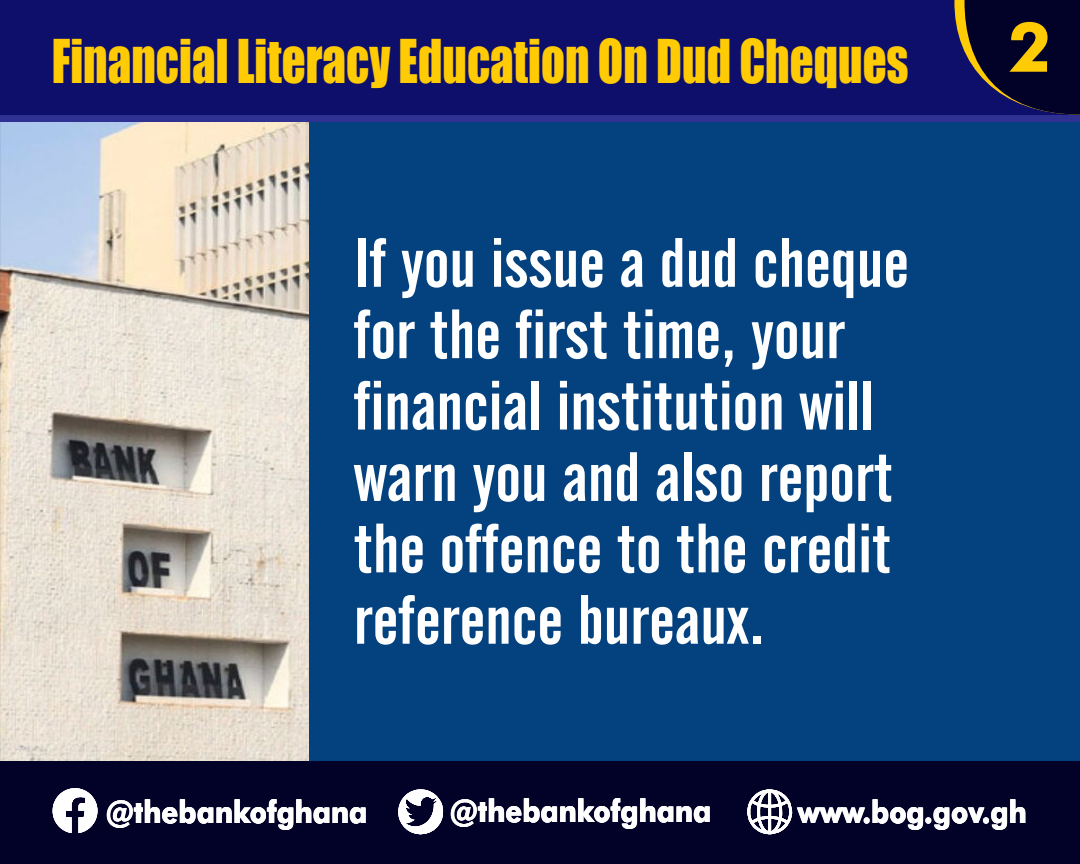
<style>
.page{position:relative;width:1080px;height:864px;background:#04427f}
.page>*{position:absolute;margin:0;border:0;box-sizing:border-box;transform-origin:0 0}
.t1{font:69px/71.4px "Alternate Gothic No 2 BT";color:#fff;scale:1.04 1}
.t2{font:700 69px "Futura BT";color:#ffcb04}
.t3{font:55.8px "Impact";color:#ffcb04;scale:.84 1}
.t4{font:700 31.2px "Futura BT";color:#fff;scale:.88 1}
</style>
<div class="page">
<img style="left:0;top:122px;width:309px;height:640px">
<div style="left:0;top:93px;width:1080px;height:29px;background:#2e3092"></div>
<div style="left:0;top:762px;width:1080px;height:102px;background:#020229"></div>
<div style="left:0;top:0;width:1080px;height:115px;background:#0d0f6b"></div>
<svg style="left:954px;top:0;width:126px;height:115px"></svg>
<svg style="left:747px;top:789px;width:45px;height:45px"></svg>
<svg style="left:398px;top:789px;width:46px;height:46px"></svg>
<svg style="left:53px;top:788px;width:44px;height:45px"></svg>
<p class="t3" style="left:52px;top:39px;width:1022px">Financial Literacy Education On Dud Cheques</p>
<p class="t1" style="left:354px;top:233px;width:535px">If you issue a dud cheque for the first time, your financial institution will warn you and also report the offence to the credit reference bureaux.</p>
<p class="t2" style="left:1008px;top:19px;width:45px">2</p>
<p class="t4" style="left:106px;top:799px;width:298px">@thebankofghana</p>
<p class="t4" style="left:450px;top:799px;width:298px">@thebankofghana</p>
<p class="t4" style="left:798px;top:799px;width:262px">www.bog.gov.gh</p>
</div>
